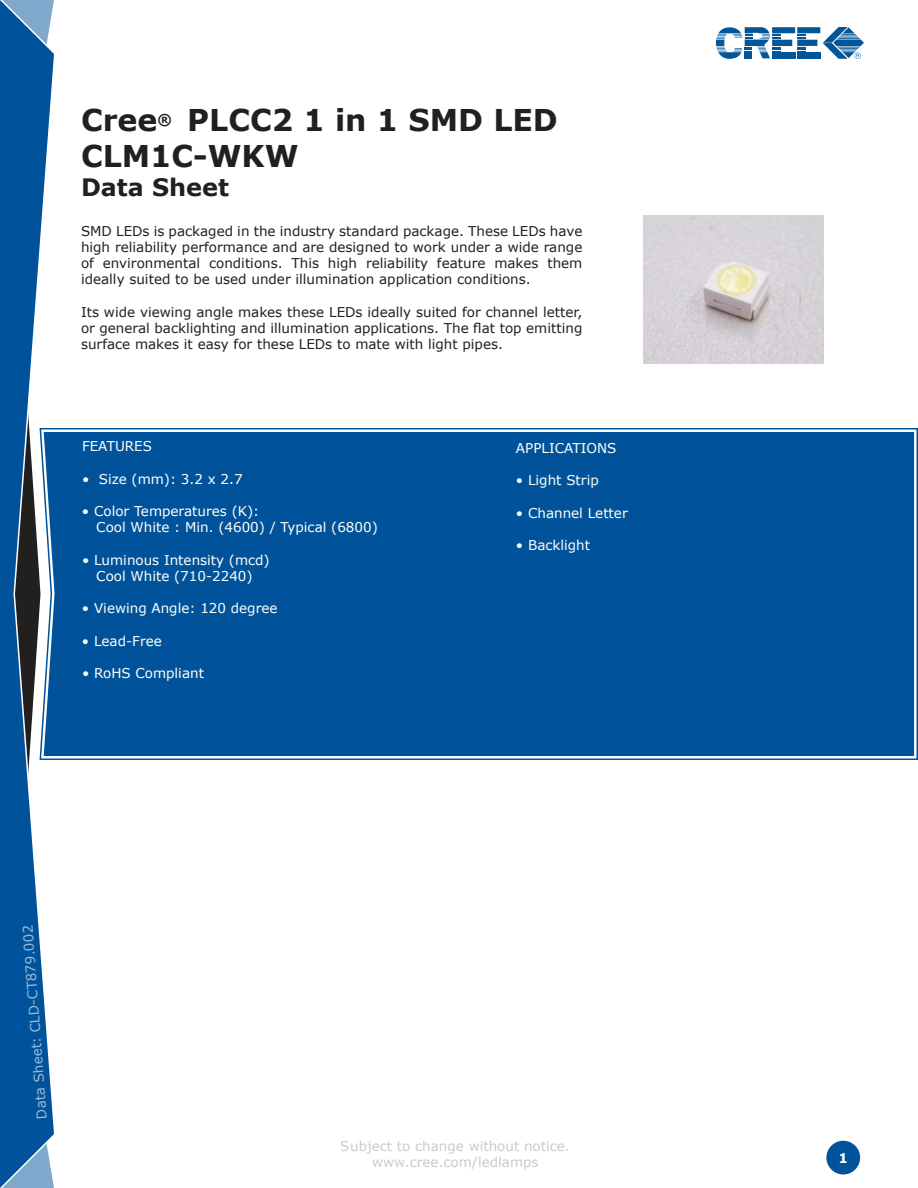
<style>
.page{position:relative;width:918px;height:1188px;background:#fff}
.page>*{position:absolute;margin:0;border:0;box-sizing:border-box;transform-origin:0 0}
.t1{font:700 30px/36px "Verdana";color:#221f1f}
.t2{font:700 24px "Verdana";color:#221f1f}
.t3{font:13.5px/16.2px "Verdana";color:#221f1f;text-align:justify}
.t4{font:13.5px/16.2px "Verdana";color:#fffffa}
.t5{font:13.5px/16.2px "Verdana";color:#939597;text-align:center}
.t6{font:13.5px "Verdana";color:#99bad7}
.t7{font:700 13.5px "Verdana";color:#fff}
</style>
<div class="page">
<svg style="left:0;top:0;width:54px;height:1188px"></svg>
<div style="left:826px;top:1141px;width:34px;height:33px;background:#00539b;border-radius:50%"></div>
<svg style="left:716px;top:27px;width:148px;height:32px"></svg>
<svg style="left:39px;top:427px;width:879px;height:334px"></svg>
<div style="left:44px;top:432px;width:870px;height:324px;background:#00539b"></div>
<img style="left:643px;top:215px;width:181px;height:148px">
<h1 class="t1" style="left:81px;top:105px;width:478px">Cree<sup>®</sup> PLCC2 1 in 1 SMD LED<br>CLM1C-WKW</h1>
<h2 class="t2" style="left:81px;top:178px;width:150px">Data Sheet</h2>
<p class="t3" style="left:81px;top:224px;width:503px">SMD LEDs is packaged in the industry standard package. These LEDs have high reliability performance and are designed to work under a wide range of environmental conditions. This high reliability feature makes them ideally suited to be used under illumination application conditions.</p>
<p class="t3" style="left:81px;top:305px;width:503px">Its wide viewing angle makes these LEDs ideally suited for channel letter, or general backlighting and illumination applications. The 昀氀at top emitting surface makes it easy for these LEDs to mate with light pipes.</p>
<p class="t4" style="left:82px;top:439px;width:72px">FEATURES</p>
<p class="t4" style="left:82px;top:470px;width:162px">• Size (mm): 3.2 x 2.7</p>
<p class="t4" style="left:96px;top:503px;width:283px;text-indent:-14px">• Color Temperatures (K):<br>Cool White : Min. (4600) / Typical (6800)</p>
<p class="t4" style="left:82px;top:551px;width:189px;text-align:center">• Luminous Intensity (mcd)<br>Cool White (710-2240)</p>
<p class="t4" style="left:82px;top:600px;width:197px">• Viewing Angle: 120 degree</p>
<p class="t4" style="left:82px;top:632px;width:81px">• Lead-Free</p>
<p class="t4" style="left:82px;top:665px;width:123px">• RoHS Compliant</p>
<p class="t4" style="left:516px;top:441px;width:102px">APPLICATIONS</p>
<p class="t4" style="left:516px;top:472px;width:84px">• Light Strip</p>
<p class="t4" style="left:516px;top:504px;width:113px">• Channel Letter</p>
<p class="t4" style="left:516px;top:537px;width:76px">• Backlight</p>
<p class="t6" style="left:36px;top:1119px;width:196px;rotate:-94deg">Data Sheet: CLD-CT879.002</p>
<p class="t5" style="left:341px;top:1139px;width:230px">Subject to change without notice. www.cree.com/ledlamps</p>
<p class="t7" style="left:838px;top:1153px;width:11px">1</p>
</div>
